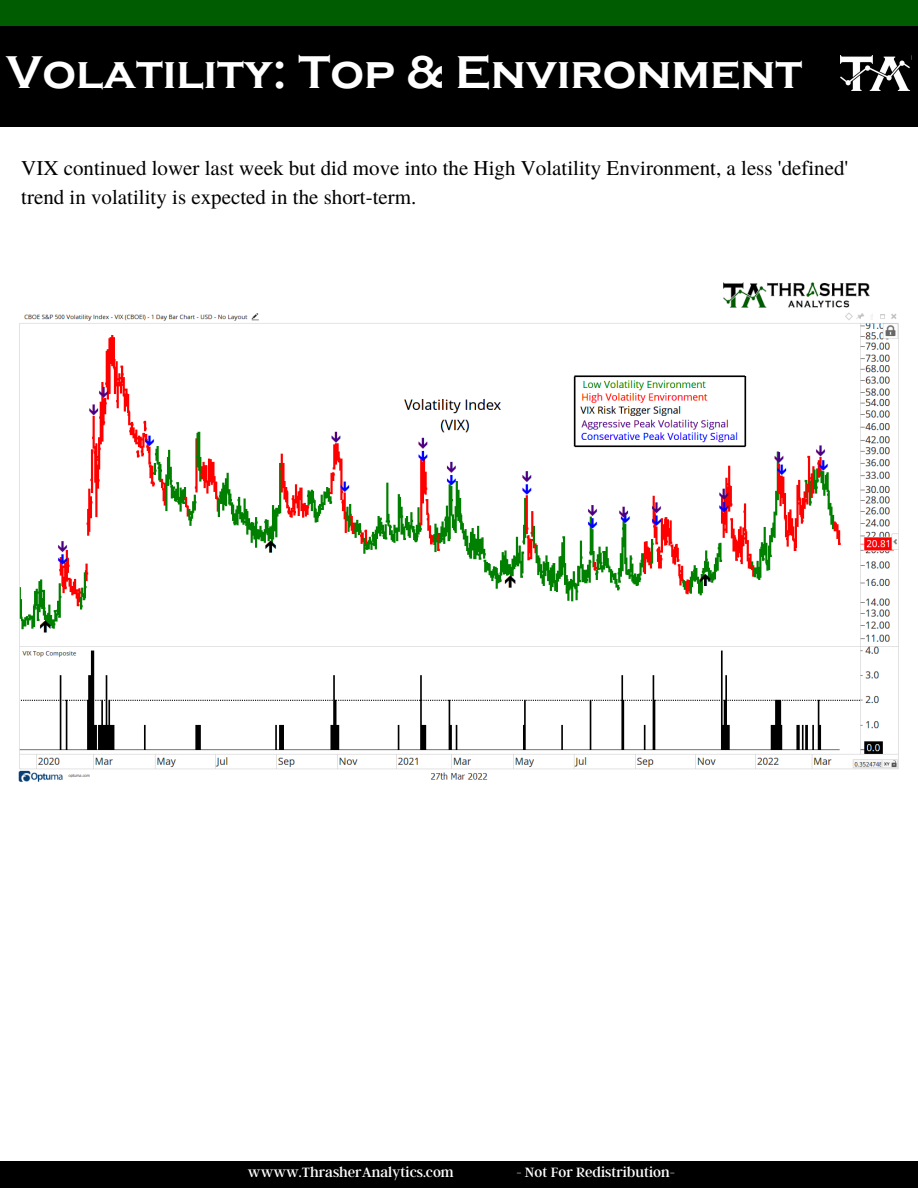
<style>
.page{position:relative;width:918px;height:1188px;background:#fff}
.page>*{position:absolute;margin:0;border:0;box-sizing:border-box;transform-origin:0 0}
.t1{font:700 47.25px "Copperplate Gothic";color:#fff}
.t2{font:21px/29.2px "Te X Gyre Termes";color:#000}
.t3{font:15px "Argent CF";color:#fff}
</style>
<div class="page">
<div style="left:0;top:0;width:918px;height:27px;background:#005c00"></div>
<div style="left:0;top:1162px;width:918px;height:26px;background:#000"></div>
<div style="left:0;top:26px;width:918px;height:101px;background:#000"></div>
<img style="left:840px;top:56px;width:70px;height:35px">
<img style="left:18px;top:282px;width:881px;height:500px">
<h1 class="t1" style="left:6px;top:46px;width:798px">Volatility: Top &amp; Environment</h1>
<p class="t2" style="left:21px;top:152px;width:829px">VIX continued lower last week but did move into the High Volatility Environment, a less 'defined' trend in volatility is expected in the short-term.</p>
<p class="t3" style="left:248px;top:1162px;width:207px">wwww.ThrasherAnalytics.com</p>
<p class="t3" style="left:516px;top:1162px;width:160px">- Not For Redistribution-</p>
</div>
